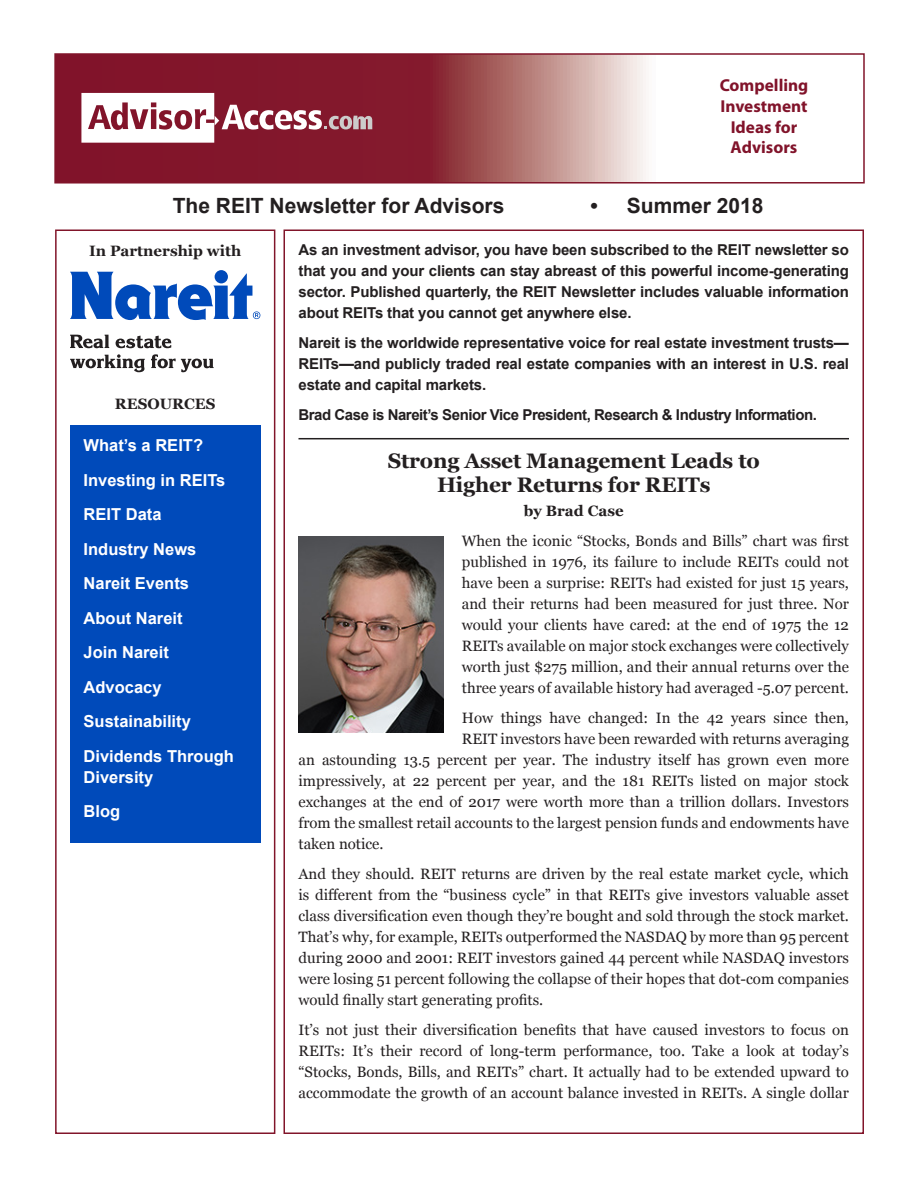
<style>
.page{position:relative;width:918px;height:1188px;background:#fff}
.page>*{position:absolute;margin:0;border:0;box-sizing:border-box;transform-origin:0 0}
.head{font:700 21px/24px "Georgia";letter-spacing:-.01em;color:#231f20;text-align:center}
.main_body{font:700 21px "Arial";color:#231f20}
.t1{font:700 17.25px/20.7px "Myriad Pro";color:#81132a;text-align:center}
.t2{font:700 16.5px/21px "Arial";color:#fff}
.main_intro{font:15px/21px "Georgia";color:#231f20;text-align:justify}
.t3{font:700 15px/21px "Arial";letter-spacing:-.01em;color:#231f20;text-align:justify}
.t4{font:700 15px "Arial";letter-spacing:-.03em;color:#231f20}
.side_body{font:700 15px "Georgia";color:#231f20}
.main_intro-2{font:700 15px "Georgia";color:#231f20}
</style>
<div class="page">
<div style="left:55px;top:230px;width:220px;height:904px;border:2px solid #81152a"></div>
<div style="left:70px;top:426px;width:190px;height:417px;background:#004aba"></div>
<svg style="left:57px;top:56px;width:589px;height:125px;background:#9d4a55"></svg>
<svg style="left:81px;top:93px;width:291px;height:50px"></svg>
<div style="left:54px;top:53px;width:811px;height:131px;border:2px solid #81152a"></div>
<hr style="left:298px;top:438px;width:551px;height:1px;background:#231f20">
<svg style="left:70px;top:335px;width:144px;height:37px"></svg>
<svg style="left:70px;top:270px;width:190px;height:50px"></svg>
<img style="left:298px;top:537px;width:146px;height:195px">
<p class="t1" style="left:720px;top:74px;width:90px">Compelling<br>Investment<br>Ideas for<br>Advisors</p>
<p class="main_body" style="left:173px;top:192px;width:333px">The REIT Newsletter for Advisors</p>
<p class="main_body" style="left:591px;top:192px;width:174px">• Summer 2018</p>
<p class="side_body" style="left:89px;top:239px;width:154px">In Partnership with</p>
<p class="side_body" style="left:115px;top:392px;width:102px">RESOURCES</p>
<p class="t2" style="left:84px;top:436px;width:121px">What’s a REIT?</p>
<p class="t2" style="left:84px;top:470px;width:143px">Investing in REITs</p>
<p class="t2" style="left:84px;top:505px;width:79px">REIT Data</p>
<p class="t2" style="left:84px;top:539px;width:114px">Industry News</p>
<p class="t2" style="left:84px;top:574px;width:107px">Nareit Events</p>
<p class="t2" style="left:84px;top:608px;width:101px">About Nareit</p>
<p class="t2" style="left:84px;top:643px;width:87px">Join Nareit</p>
<p class="t2" style="left:84px;top:677px;width:79px">Advocacy</p>
<p class="t2" style="left:84px;top:712px;width:109px">Sustainability</p>
<p class="t2" style="left:84px;top:746px;width:152px">Dividends Through<br>Diversity</p>
<p class="t2" style="left:84px;top:802px;width:38px">Blog</p>
<p class="t3" style="left:298px;top:240px;width:552px">As an investment advisor, you have been subscribed to the REIT newsletter so that you and your clients can stay abreast of this powerful income-generating sector. Published quarterly, the REIT Newsletter includes valuable information about REITs that you cannot get anywhere else.</p>
<p class="t3" style="left:298px;top:333px;width:552px">Nareit is the worldwide representative voice for real estate investment trusts— REITs—and publicly traded real estate companies with an interest in U.S. real estate and capital markets.</p>
<p class="t4" style="left:298px;top:405px;width:520px">Brad Case is Nareit’s Senior Vice President, Research &amp; Industry Information.</p>
<p class="head" style="left:388px;top:448px;width:374px">Strong Asset Management Leads to<br>Higher Returns for REITs</p>
<p class="main_intro-2" style="left:524px;top:500px;width:101px">by Brad Case</p>
<p class="main_intro" style="left:462px;top:530px;width:389px">When the iconic “Stocks, Bonds and Bills” chart was first published in 1976, its failure to include REITs could not have been a surprise: REITs had existed for just 15 years, and their returns had been measured for just three. Nor would your clients have cared: at the end of 1975 the 12<br>REITs available on major stock exchanges were collectively worth just $275 million, and their annual returns over the three years of available history had averaged -5.07 percent.</p>
<p class="main_intro" style="left:462px;top:707px;width:389px">How things have changed: In the 42 years since then,</p>
<p class="main_intro" style="left:462px;top:728px;width:389px">REIT investors have been rewarded with returns averaging</p>
<p class="main_intro" style="left:298px;top:749px;width:552px">an astounding 13.5 percent per year. The industry itself has grown even more</p>
<p class="main_intro" style="left:298px;top:770px;width:552px">impressively, at 22 percent per year, and the 181 REITs listed on major stock</p>
<p class="main_intro" style="left:298px;top:791px;width:552px">exchanges at the end of 2017 were worth more than a trillion dollars. Investors</p>
<p class="main_intro" style="left:298px;top:812px;width:552px">from the smallest retail accounts to the largest pension funds and endowments have</p>
<p class="main_intro" style="left:298px;top:833px;width:87px">taken notice.</p>
<p class="main_intro" style="left:298px;top:863px;width:552px">And they should. REIT returns are driven by the real estate market cycle, which is different from the “business cycle” in that REITs give investors valuable asset class diversification even though they’re bought and sold through the stock market.<br>That’s why, for example, REITs outperformed the NASDAQ by more than 95 percent during 2000 and 2001: REIT investors gained 44 percent while NASDAQ investors were losing 51 percent following the collapse of their hopes that dot-com companies would finally start generating profits.</p>
<p class="main_intro" style="left:298px;top:1019px;width:552px">It’s not just their diversification benefits that have caused investors to focus on REITs: It’s their record of long-term performance, too. Take a look at today’s “Stocks, Bonds, Bills, and REITs” chart. It actually had to be extended upward to accommodate the growth of an account balance invested in REITs. A single dollar</p>
</div>
